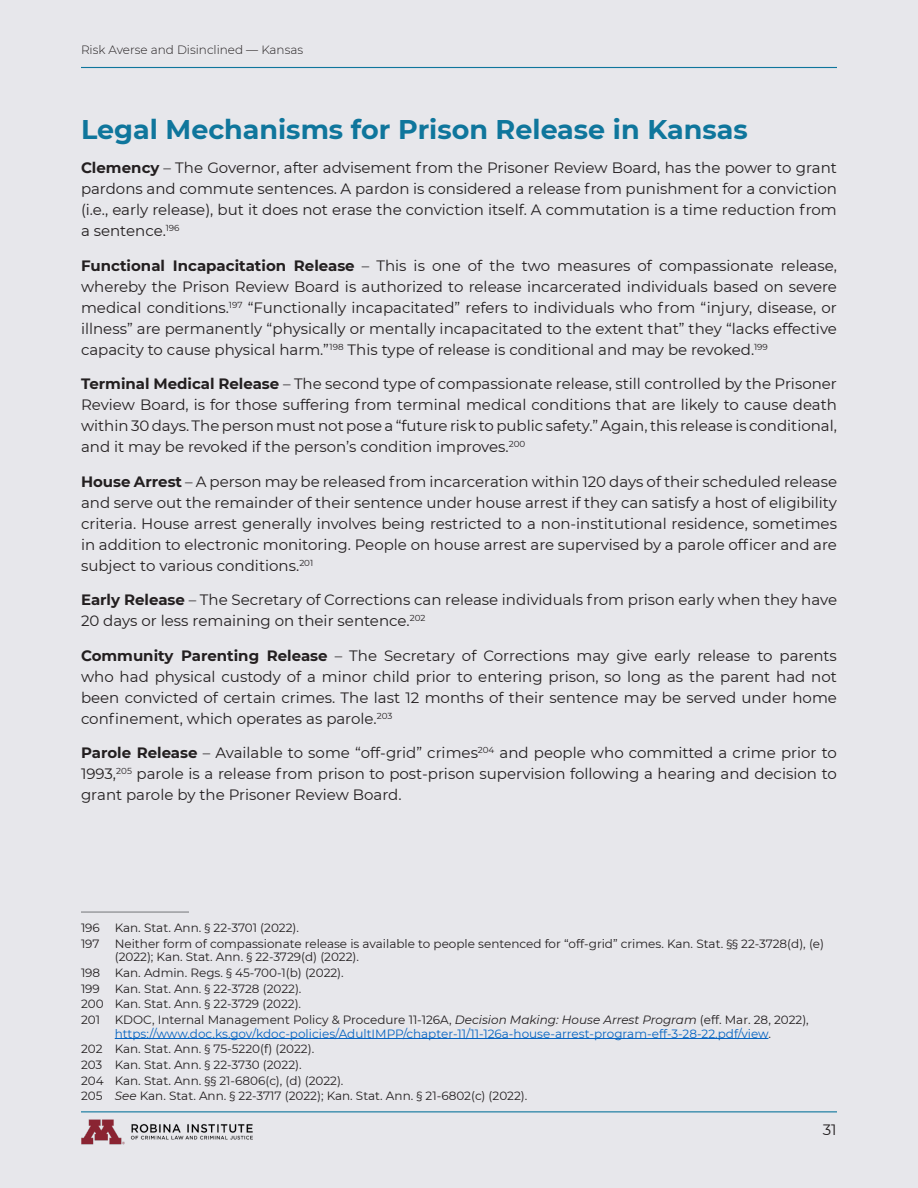
<style>
.page{position:relative;width:918px;height:1188px;background:#e7e7eb}
.page>*{position:absolute;margin:0;border:0;box-sizing:border-box;transform-origin:0 0}
.h2_blue{font:700 27px "Montserrat";color:#0f769c}
.body{font:15px/21px "Montserrat";color:#231f20;text-align:justify}
.Endnote{font:12px/13.5px "Montserrat";color:#231f20}
.Endnote-2{font:12px/13.5px "Montserrat";color:#0563c1;text-align:center}
.t1{font:300 12px "Montserrat";color:#231f20}
.s1{font-weight:700}
.s2{color:#231f20}
.s3{font-style:italic;color:#231f20}
.s4{font-style:italic}
</style>
<div class="page">
<hr style="left:81px;top:67px;width:756px;height:1px;background:#0f769c">
<hr style="left:81px;top:911px;width:108px;height:2px;background:#808285">
<hr style="left:115px;top:1038px;width:653px;height:1px;background:#0563c1">
<hr style="left:81px;top:1111px;width:756px;height:1px;background:#0f769c">
<img style="left:81px;top:1119px;width:172px;height:26px">
<p class="t1" style="left:81px;top:42px;width:224px">Risk Averse and Disinclined — Kansas</p>
<p class="h2_blue" style="left:81px;top:110px;width:668px">Legal Mechanisms for Prison Release in Kansas</p>
<p class="body" style="left:81px;top:157px;width:758px"><span class="s1">Clemency</span> – The Governor, after advisement from the Prisoner Review Board, has the power to grant pardons and commute sentences. A pardon is considered a release from punishment for a conviction (i.e., early release), but it does not erase the conviction itself. A commutation is a time reduction from a sentence.<sup>196</sup></p>
<p class="body" style="left:81px;top:254px;width:758px"><span class="s1">Functional Incapacitation Release</span> – This is one of the two measures of compassionate release, whereby the Prison Review Board is authorized to release incarcerated individuals based on severe medical conditions.<sup>197</sup> “Functionally incapacitated” refers to individuals who from “injury, disease, or illness” are permanently “physically or mentally incapacitated to the extent that” they “lacks effective capacity to cause physical harm.”<sup>198</sup> This type of release is conditional and may be revoked.<sup>199</sup></p>
<p class="body" style="left:81px;top:373px;width:758px"><span class="s1">Terminal Medical Release</span> – The second type of compassionate release, still controlled by the Prisoner Review Board, is for those suffering from terminal medical conditions that are likely to cause death within 30 days. The person must not pose a “future risk to public safety.” Again, this release is conditional, and it may be revoked if the person’s condition improves.<sup>200</sup></p>
<p class="body" style="left:81px;top:470px;width:758px"><span class="s1">House Arrest</span> – A person may be released from incarceration within 120 days of their scheduled release and serve out the remainder of their sentence under house arrest if they can satisfy a host of eligibility criteria. House arrest generally involves being restricted to a non-institutional residence, sometimes in addition to electronic monitoring. People on house arrest are supervised by a parole officer and are subject to various conditions.<sup>201</sup></p>
<p class="body" style="left:81px;top:589px;width:758px"><span class="s1">Early Release</span> – The Secretary of Corrections can release individuals from prison early when they have<br>20 days or less remaining on their sentence.<sup>202</sup></p>
<p class="body" style="left:81px;top:644px;width:758px"><span class="s1">Community Parenting Release</span> – The Secretary of Corrections may give early release to parents who had physical custody of a minor child prior to entering prison, so long as the parent had not been convicted of certain crimes. The last 12 months of their sentence may be served under home confinement, which operates as parole.<sup>203</sup></p>
<p class="body" style="left:81px;top:742px;width:757px"><span class="s1">Parole Release</span> – Available to some “off-grid” crimes<sup>204</sup> and people who committed a crime prior to 1993,<sup>205</sup> parole is a release from prison to post-prison supervision following a hearing and decision to grant parole by the Prisoner Review Board.</p>
<p class="Endnote" style="left:81px;top:921px;width:220px">196 Kan. Stat. Ann. § 22-3701 (2022).</p>
<p class="Endnote" style="left:81px;top:937px;width:20px">197</p>
<p class="Endnote" style="left:115px;top:937px;width:711px">Neither form of compassionate release is available to people sentenced for “off-grid” crimes. Kan. Stat. §§ 22-3728(d), (e) (2022); Kan. Stat. Ann. § 22-3729(d) (2022).</p>
<p class="Endnote" style="left:81px;top:966px;width:264px">198 Kan. Admin. Regs. § 45-700-1(b) (2022).</p>
<p class="Endnote" style="left:81px;top:981px;width:222px">199 Kan. Stat. Ann. § 22-3728 (2022).</p>
<p class="Endnote" style="left:81px;top:997px;width:222px">200 Kan. Stat. Ann. § 22-3729 (2022).</p>
<p class="Endnote-2" style="left:81px;top:1013px;width:729px"><span class="s2">201 KDOC, Internal Management Policy &amp; Procedure 11-126A,</span> <span class="s3">Decision Making: House Arrest Program</span> <span class="s2">(eff. Mar. 28, 2022), </span>https://www.doc.ks.gov/kdoc-policies/AdultIMPP/chapter-11/11-126a-house-arrest-program-eff-3-28-22.pdf/view<span class="s2">.</span></p>
<p class="Endnote" style="left:81px;top:1042px;width:235px">202 Kan. Stat. Ann. § 75-5220(f) (2022).</p>
<p class="Endnote" style="left:81px;top:1057px;width:222px">203 Kan. Stat. Ann. § 22-3730 (2022).</p>
<p class="Endnote" style="left:81px;top:1073px;width:264px">204 Kan. Stat. Ann. §§ 21-6806(c), (d) (2022).</p>
<p class="Endnote" style="left:81px;top:1089px;width:448px">205 <span class="s4">See</span> Kan. Stat. Ann. § 22-3717 (2022); Kan. Stat. Ann. § 21-6802(c) (2022).</p>
<p class="body" style="left:823px;top:1119px;width:15px">31</p>
</div>
